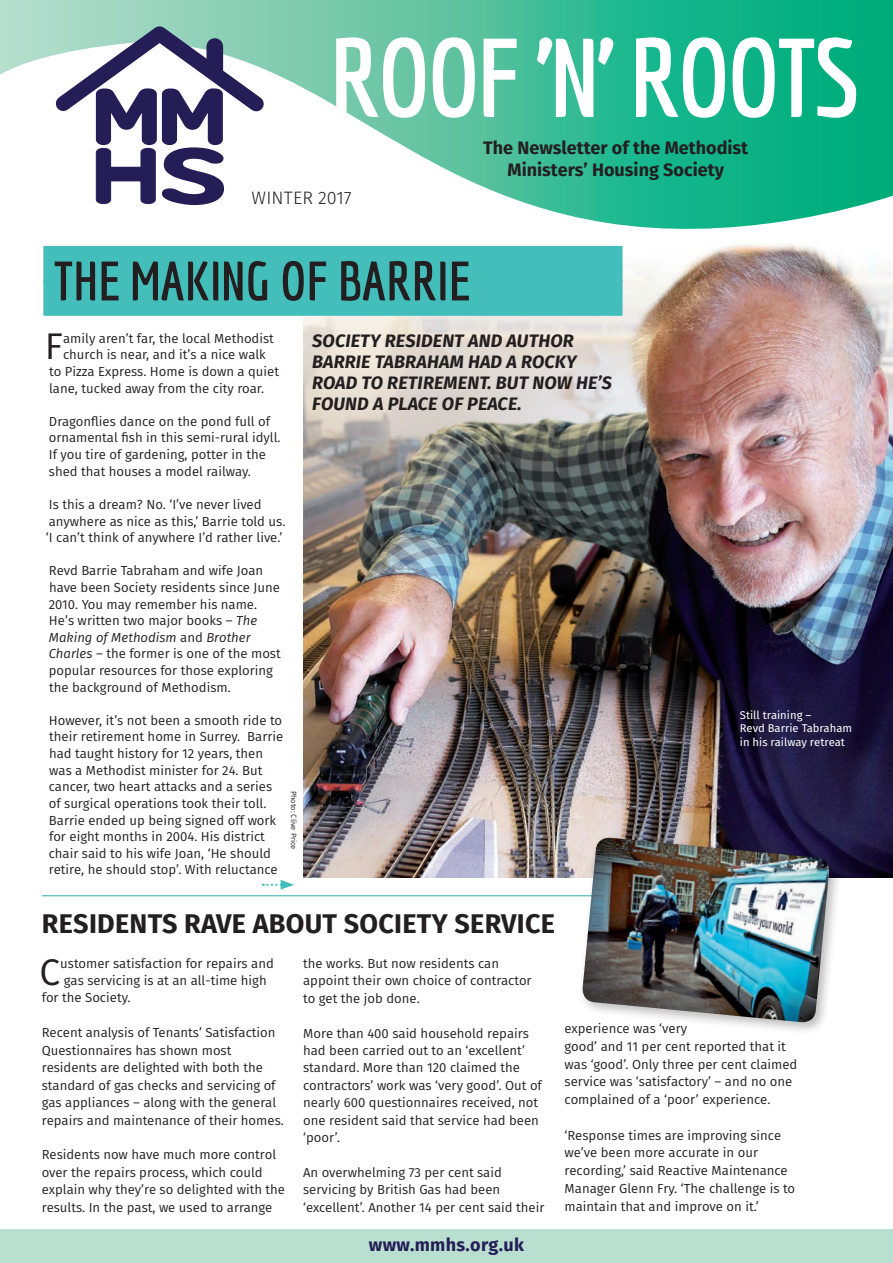
<style>
.page{position:relative;width:893px;height:1263px;background:#fff}
.page>*{position:absolute;margin:0;border:0;box-sizing:border-box;transform-origin:0 0}
.t1{font:700 108.75px "Economica";letter-spacing:-.03em;color:#fff}
.Head_-_Major{font:700 54px "Economica";color:#231f20}
.intro_para{font:37.05px "Fira Sans";color:#231f20}
.Head_-_minor{font:700 27px "Fira Sans";letter-spacing:.01em;color:#231f20}
.Subhead{font:italic 700 18px/21px "Fira Sans";letter-spacing:.01em;color:#231f20}
.t2{font:700 18px/21.6px "Fira Sans";color:#231f20;text-align:center}
.Text{font:700 18px "Fira Sans";letter-spacing:.02em;color:#251e56}
.t3{font:300 18px "Fira Sans";letter-spacing:.01em;color:#231f20}
.Text-2{font:13.2px/16.6px "Fira Sans";color:#231f20}
.intro_para-2{font:13.2px "Fira Sans";color:#231f20}
.t4{font:11.25px/13.5px "Fira Sans";color:#fff}
.Photo_credit{font:7.5px "Fira Sans";color:#231f20}
.s1{font-style:italic}
</style>
<div class="page">
<img style="left:304px;top:244px;width:589px;height:633px">
<div style="left:0;top:1233px;width:893px;height:30px;background:#b8dfcf"></div>
<div style="left:0;top:1229px;width:893px;height:27px;background:#b8dfcf"></div>
<svg style="left:0;top:0;width:893px;height:229px"></svg>
<svg style="left:42px;top:15px;width:235px;height:191px"></svg>
<div style="left:206px;top:46px;width:17px;height:24px;background:#251e56"></div>
<div style="left:102px;top:167px;width:45px;height:14px;background:#251e56"></div>
<svg style="left:263px;top:880px;width:31px;height:10px"></svg>
<div style="left:43px;top:246px;width:580px;height:36px;background:#44bebb"></div>
<div style="left:43px;top:280px;width:580px;height:36px;background:#44bebb"></div>
<hr style="left:42px;top:895px;width:765px;height:1px;background:#44bebb">
<div style="left:578px;top:833px;width:264px;height:202px;background:#231f20;opacity:.3"></div>
<img style="left:581px;top:838px;width:249px;height:185px">
<p class="t1" style="left:330px;top:15px;width:532px">ROOF ’N’ ROOTS</p>
<p class="t2" style="left:483px;top:136px;width:267px">The Newsletter of the Methodist<br>Ministers’ Housing Society</p>
<p class="t3" style="left:252px;top:185px;width:102px">WINTER 2017</p>
<p class="Head_-_Major" style="left:54px;top:250px;width:418px">THE MAKING OF BARRIE</p>
<p class="intro_para" style="left:45px;top:319px;width:20px">F</p>
<p class="intro_para-2" style="left:63px;top:328px;width:212px">amily aren’t far, the local Methodist</p>
<p class="intro_para-2" style="left:63px;top:345px;width:204px">church is near, and it’s a nice walk</p>
<p class="intro_para-2" style="left:49px;top:362px;width:231px">to Pizza Express. Home is down a quiet</p>
<p class="intro_para-2" style="left:49px;top:378px;width:217px">lane, tucked away from the city roar.</p>
<p class="Text-2" style="left:49px;top:413px;width:233px">Dragonflies dance on the pond full of ornamental fish in this semi-rural idyll.<br>If you tire of gardening, potter in the shed that houses a model railway.</p>
<p class="Text-2" style="left:46px;top:496px;width:241px">Is this a dream? No. ‘I’ve never lived anywhere as nice as this,’ Barrie told us. ‘I can’t think of anywhere I’d rather live.’</p>
<p class="Text-2" style="left:49px;top:562px;width:234px">Revd Barrie Tabraham and wife Joan have been Society residents since June 2010. You may remember his name.<br>He’s written two major books – <span class="s1">The Making of Methodism</span> and <span class="s1">Brother Charles</span> – the former is one of the most popular resources for those exploring the background of Methodism.</p>
<p class="Text-2" style="left:49px;top:712px;width:236px">However, it’s not been a smooth ride to their retirement home in Surrey. Barrie had taught history for 12 years, then was a Methodist minister for 24. But cancer, two heart attacks and a series of surgical operations took their toll.<br>Barrie ended up being signed off work for eight months in 2004. His district chair said to his wife Joan, ‘He should retire, he should stop’. With reluctance</p>
<p class="Photo_credit" style="left:299px;top:791px;width:60px;rotate:90deg">Photo: Clive Price</p>
<p class="Subhead" style="left:312px;top:329px;width:301px">SOCIETY RESIDENT AND AUTHOR<br>BARRIE TABRAHAM HAD A ROCKY<br>ROAD TO RETIREMENT. BUT NOW HE’S<br>FOUND A PLACE OF PEACE.</p>
<p class="t4" style="left:740px;top:707px;width:114px">Still training –<br>Revd Barrie Tabraham in his railway retreat</p>
<p class="Head_-_minor" style="left:42px;top:901px;width:515px">RESIDENTS RAVE ABOUT SOCIETY SERVICE</p>
<p class="intro_para" style="left:40px;top:944px;width:22px">C</p>
<p class="intro_para-2" style="left:60px;top:954px;width:215px">ustomer satisfaction for repairs and</p>
<p class="Text-2" style="left:303px;top:954px;width:230px;line-height:17.4px">the works. But now residents can appoint their own choice of contractor to get the job done.</p>
<p class="Text-2" style="left:303px;top:1024px;width:240px;line-height:17.4px">More than 400 said household repairs had been carried out to an ‘excellent’ standard. More than 120 claimed the contractors’ work was ‘very good’. Out of nearly 600 questionnaires received, not one resident said that service had been ‘poor’.</p>
<p class="Text-2" style="left:303px;top:1163px;width:243px;line-height:17.4px">An overwhelming 73 per cent said servicing by British Gas had been ‘excellent’. Another 14 per cent said their</p>
<p class="intro_para-2" style="left:64px;top:970px;width:204px">gas servicing is at an all-time high</p>
<p class="intro_para-2" style="left:42px;top:987px;width:90px">for the Society.</p>
<p class="Text-2" style="left:42px;top:1023px;width:244px;line-height:17.5px">Recent analysis of Tenants’ Satisfaction Questionnaires has shown most residents are delighted with both the standard of gas checks and servicing of gas appliances – along with the general repairs and maintenance of their homes.</p>
<p class="Text-2" style="left:42px;top:1146px;width:245px;line-height:17.5px">Residents now have much more control over the repairs process, which could explain why they’re so delighted with the results. In the past, we used to arrange</p>
<p class="Text" style="left:369px;top:1230px;width:157px">www.mmhs.org.uk</p>
<p class="Text-2" style="left:565px;top:1019px;width:234px;line-height:17.7px">experience was ‘very<br>good’ and 11 per cent reported that it was ‘good’. Only three per cent claimed service was ‘satisfactory’ – and no one complained of a ‘poor’ experience.</p>
<p class="Text-2" style="left:565px;top:1126px;width:232px;line-height:17.7px">‘Response times are improving since we’ve been more accurate in our recording,’ said Reactive Maintenance Manager Glenn Fry. ‘The challenge is to maintain that and improve on it.’</p>
</div>
